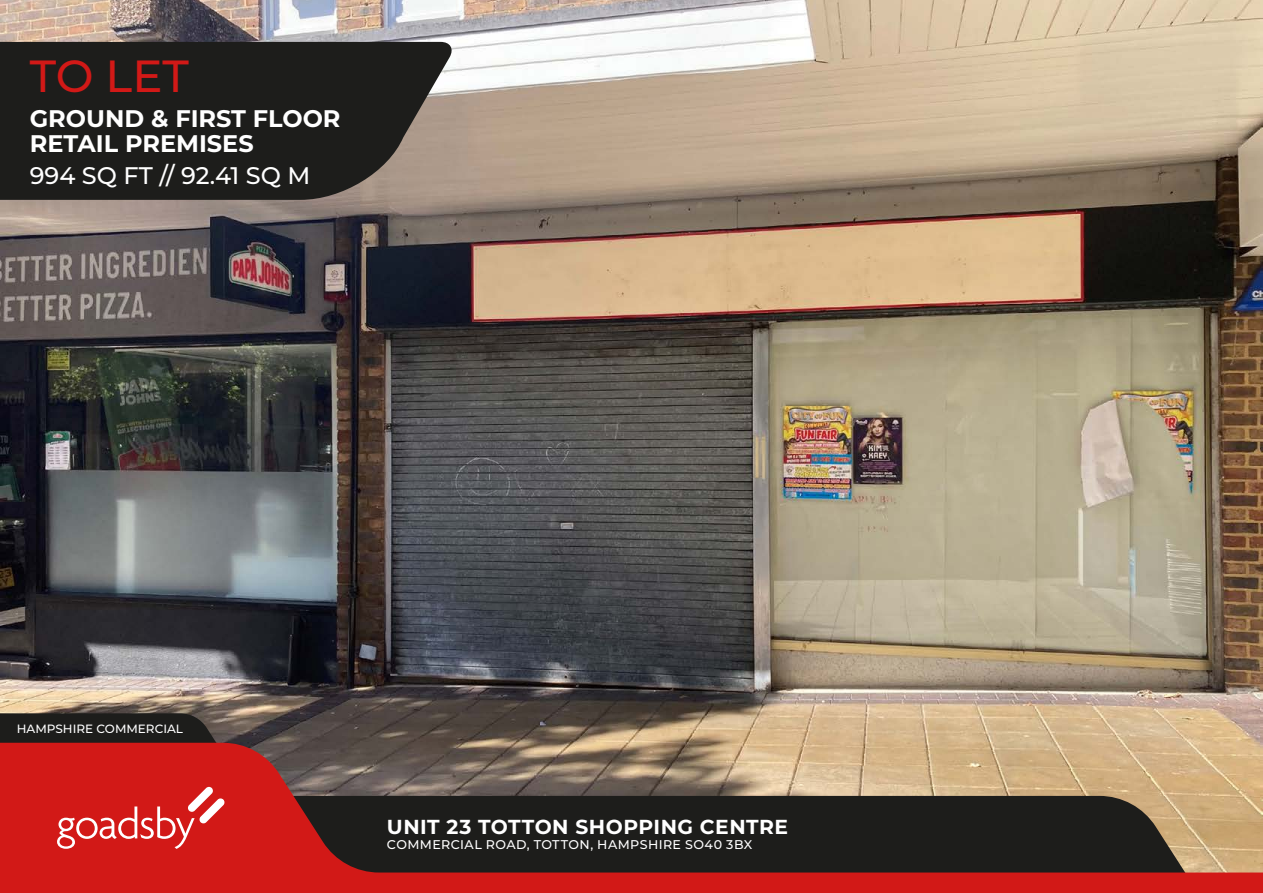
<style>
.page{position:relative;width:1263px;height:893px;background:#fff}
.page>*{position:absolute;margin:0;border:0;box-sizing:border-box;transform-origin:0 0}
.t1{font:500 45px "Montserrat";color:#d21917}
.t2{font:700 24px/25.5px "Montserrat";color:#fff}
.t3{font:500 24px "Montserrat";color:#fff}
.t4{font:700 20.25px "Montserrat";letter-spacing:.025em;color:#fff}
.t5{font:500 12.6px "Montserrat";letter-spacing:.035em;color:#fff}
.t6{font:500 12px "Montserrat";color:#fff}
</style>
<div class="page">
<img style="left:0;top:0;width:1263px;height:743px">
<svg style="left:0;top:713px;width:221px;height:30px;background:#24221f"></svg>
<svg style="left:0;top:743px;width:1263px;height:150px;background:#854438"></svg>
<svg style="left:57px;top:787px;width:167px;height:62px;background:#d93d3c"></svg>
<svg style="left:0;top:42px;width:454px;height:158px;background:#2c2a27"></svg>
<h1 class="t1" style="left:30px;top:45px;width:161px">TO LET</h1>
<h2 class="t2" style="left:30px;top:104px;width:312px">GROUND &amp; FIRST FLOOR<br>RETAIL PREMISES</h2>
<h2 class="t3" style="left:30px;top:158px;width:282px">994 SQ FT // 92.41 SQ M</h2>
<p class="t6" style="left:17px;top:720px;width:168px">HAMPSHIRE COMMERCIAL</p>
<h3 class="t4" style="left:387px;top:812px;width:402px">UNIT 23 TOTTON SHOPPING CENTRE</h3>
<p class="t5" style="left:387px;top:836px;width:367px">COMMERCIAL ROAD, TOTTON, HAMPSHIRE SO40 3BX</p>
</div>
